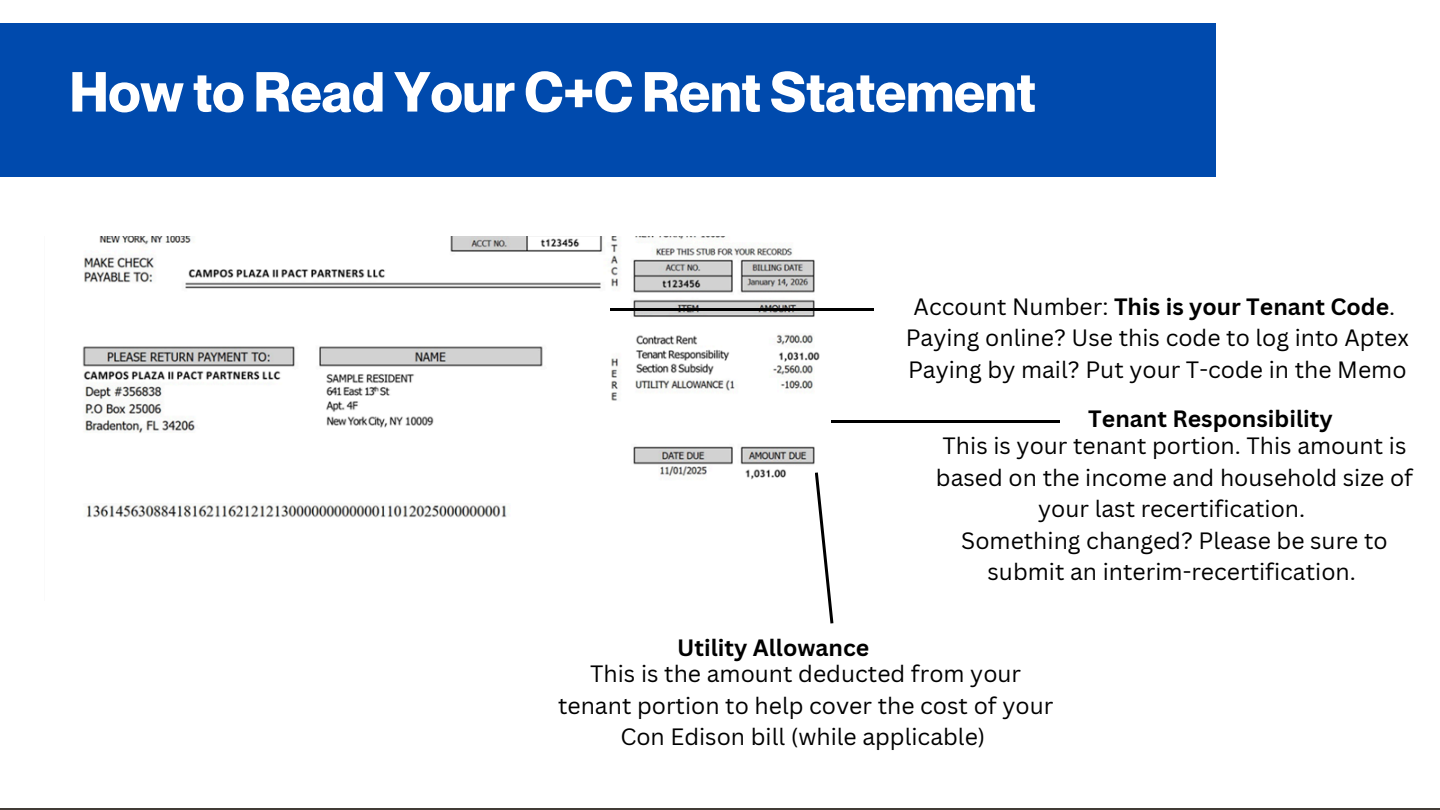
<style>
.page{position:relative;width:1440px;height:810px;background:#fff}
.page>*{position:absolute;margin:0;border:0;box-sizing:border-box;transform-origin:0 0}
.t1{font:700 55.2px "Neue Montreal";color:#fff}
.t2{font:23px/31.5px "Canva Sans";color:#000;text-align:center}
.t3{font:700 23px "Canva Sans";color:#000}
.s1{font-weight:400}
</style>
<div class="page">
<hr style="left:0;top:809px;width:1440px;height:1px;background:#413c36">
<div style="left:0;top:23px;width:1216px;height:153px;background:#004aad"></div>
<img style="left:82px;top:236px;width:750px;height:282px">
<hr style="left:611px;top:308px;width:263px;height:3px;background:#000">
<hr style="left:832px;top:420px;width:228px;height:3px;background:#000">
<svg style="left:815px;top:472px;width:18px;height:152px"></svg>
<h1 class="t1" style="left:70px;top:58px;width:968px">How to Read Your C+C Rent Statement</h1>
<p class="t3" style="left:914px;top:290px;width:483px"><span class="s1">Account Number:</span> This is your Tenant Code<span class="s1">.</span></p>
<p class="t2" style="left:906px;top:322px;width:505px">Paying online? Use this code to log into Aptex</p>
<p class="t2" style="left:908px;top:353px;width:500px">Paying by mail? Put your T-code in the Memo</p>
<h2 class="t3" style="left:1088px;top:403px;width:246px">Tenant Responsibility</h2>
<p class="t2" style="left:936px;top:429px;width:479px">This is your tenant portion. This amount is based on the income and household size of your last recertification.<br>Something changed? Please be sure to submit an interim-recertification.</p>
<h2 class="t3" style="left:677px;top:631px;width:194px">Utility Allowance</h2>
<p class="t2" style="left:558px;top:658px;width:497px">This is the amount deducted from your tenant portion to help cover the cost of your<br>Con Edison bill (while applicable)</p>
</div>
